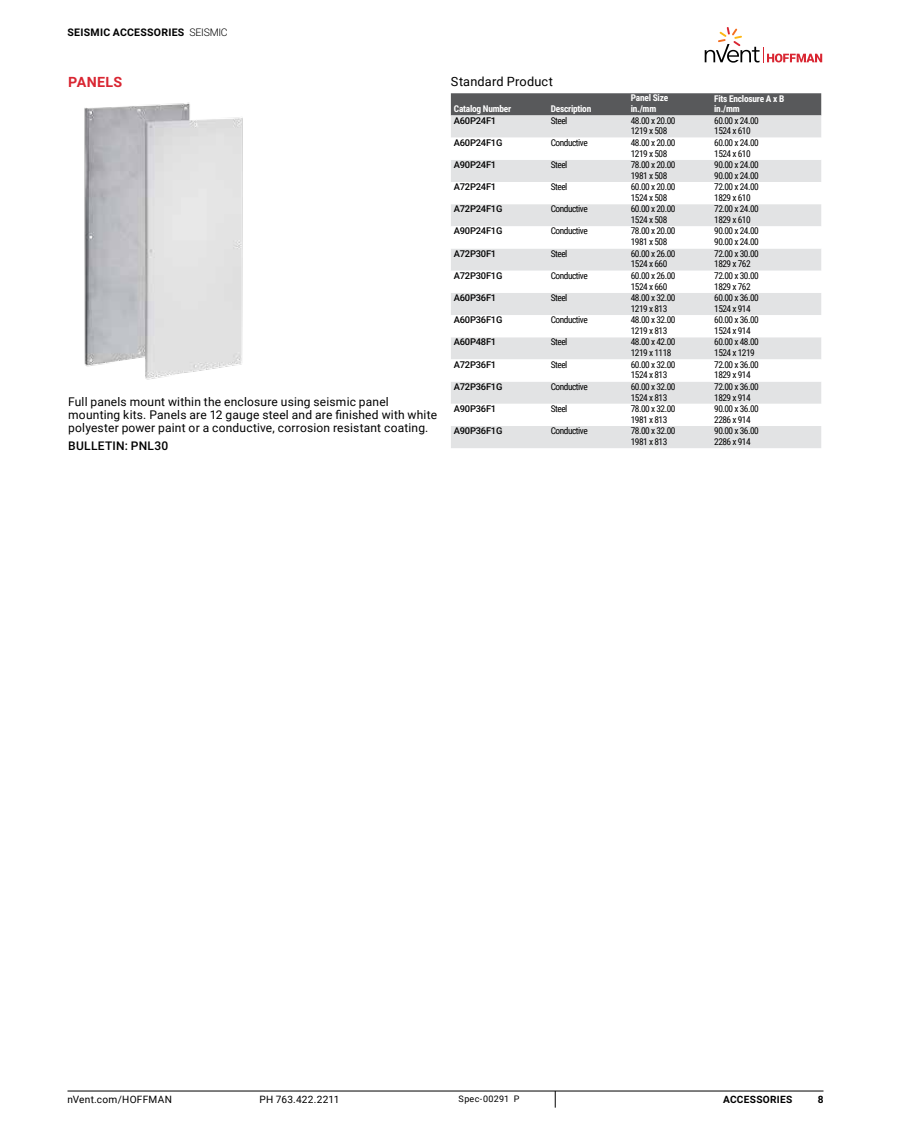
<style>
.page{position:relative;width:918px;height:1134px;background:#fff}
.page>*{position:absolute;margin:0;border:0;box-sizing:border-box;transform-origin:0 0}
.t1{font:700 14.25px "Roboto";letter-spacing:.02em;color:#d92632}
.t2{font:12.75px "Roboto";letter-spacing:.015em;color:#000}
.t3{font:12px/12.8px "Roboto";letter-spacing:.015em;color:#000}
.t4{font:500 12px "Roboto";letter-spacing:.02em;color:#000}
.t5{font:700 10.5px "Roboto";letter-spacing:.025em;color:#000}
.t6{font:10.2px "Roboto";letter-spacing:.025em;color:#000}
.t7{font:700 10.2px "Roboto";letter-spacing:.025em;color:#000}
.t8{font:9.3px/10.8px "Roboto Condensed";letter-spacing:-.05em;color:#000}
.t9{font:500 9.3px "Roboto";letter-spacing:-.025em;color:#000}
.t10{font:700 9.3px/10.8px "Roboto Condensed";letter-spacing:-.025em;color:#fff}
.t11{font:9px "Roboto";letter-spacing:.03em;color:#000}
.s1{font-weight:300}
</style>
<div class="page">
<hr style="left:68px;top:1091px;width:756px;height:1px;background:#000">
<svg style="left:555px;top:1091px;width:1px;height:17px"></svg>
<svg style="left:705px;top:27px;width:117px;height:36px"></svg>
<img style="left:84px;top:102px;width:159px;height:278px">
<div style="left:451px;top:93px;width:370px;height:22px;background:#58595b"></div>
<div style="left:451px;top:115px;width:370px;height:333px;background:#e2e3e4"></div>
<svg style="left:451px;top:138px;width:370px;height:288px"></svg>
<p class="t5" style="left:68px;top:25px;width:162px">SEISM IC ACCESSORIES <span class="s1">SEISMIC</span></p>
<h1 class="t1" style="left:68px;top:72px;width:54px">PANELS</h1>
<p class="t3" style="left:68px;top:395px;width:370px">Full panels mount within the enclosure using seismic panel mounting kits. Panels are 12 gauge steel and are finished with white polyester power paint or a conductive, corrosion resistant coating.</p>
<p class="t4" style="left:68px;top:438px;width:102px">BULLETIN: PNL30</p>
<h2 class="t2" style="left:451px;top:72px;width:103px">Standard Product</h2>
<p class="t10" style="left:454px;top:103px;width:59px">Catalog Number</p>
<p class="t10" style="left:551px;top:103px;width:42px">Description</p>
<p class="t10" style="left:631px;top:92px;width:39px">Panel Size in./mm</p>
<p class="t10" style="left:714px;top:93px;width:72px">Fits Enclosure A x B in./mm</p>
<p class="t9" style="left:454px;top:114px;width:44px">A60P24F1</p>
<p class="t8" style="left:551px;top:115px;width:18px">Steel</p>
<p class="t8" style="left:631px;top:115px;width:46px">48.00 x 20.00<br>1219 x 508</p>
<p class="t8" style="left:714px;top:115px;width:46px">60.00 x 24.00<br>1524 x 610</p>
<p class="t9" style="left:454px;top:136px;width:50px">A60P24F1G</p>
<p class="t8" style="left:551px;top:137px;width:39px">Conductive</p>
<p class="t8" style="left:631px;top:137px;width:46px">48.00 x 20.00<br>1219 x 508</p>
<p class="t8" style="left:714px;top:137px;width:46px">60.00 x 24.00<br>1524 x 610</p>
<p class="t9" style="left:454px;top:158px;width:44px">A90P24F1</p>
<p class="t8" style="left:551px;top:159px;width:18px">Steel</p>
<p class="t8" style="left:631px;top:159px;width:46px">78.00 x 20.00<br>1981 x 508</p>
<p class="t8" style="left:714px;top:159px;width:46px">90.00 x 24.00<br>90.00 x 24.00</p>
<p class="t9" style="left:454px;top:180px;width:44px">A72P24F1</p>
<p class="t8" style="left:551px;top:181px;width:18px">Steel</p>
<p class="t8" style="left:631px;top:181px;width:46px">60.00 x 20.00<br>1524 x 508</p>
<p class="t8" style="left:714px;top:181px;width:46px">72.00 x 24.00<br>1829 x 610</p>
<p class="t9" style="left:454px;top:202px;width:50px">A72P24F1G</p>
<p class="t8" style="left:551px;top:203px;width:39px">Conductive</p>
<p class="t8" style="left:631px;top:203px;width:46px">60.00 x 20.00<br>1524 x 508</p>
<p class="t8" style="left:714px;top:203px;width:46px">72.00 x 24.00<br>1829 x 610</p>
<p class="t9" style="left:454px;top:225px;width:50px">A90P24F1G</p>
<p class="t8" style="left:551px;top:225px;width:39px">Conductive</p>
<p class="t8" style="left:631px;top:225px;width:46px">78.00 x 20.00<br>1981 x 508</p>
<p class="t8" style="left:714px;top:225px;width:46px">90.00 x 24.00<br>90.00 x 24.00</p>
<p class="t9" style="left:454px;top:247px;width:44px">A72P30F1</p>
<p class="t8" style="left:551px;top:248px;width:18px">Steel</p>
<p class="t8" style="left:631px;top:248px;width:46px">60.00 x 26.00<br>1524 x 660</p>
<p class="t8" style="left:714px;top:248px;width:46px">72.00 x 30.00<br>1829 x 762</p>
<p class="t9" style="left:454px;top:269px;width:50px">A72P30F1G</p>
<p class="t8" style="left:551px;top:270px;width:39px">Conductive</p>
<p class="t8" style="left:631px;top:270px;width:46px">60.00 x 26.00<br>1524 x 660</p>
<p class="t8" style="left:714px;top:270px;width:46px">72.00 x 30.00<br>1829 x 762</p>
<p class="t9" style="left:454px;top:291px;width:44px">A60P36F1</p>
<p class="t8" style="left:551px;top:292px;width:18px">Steel</p>
<p class="t8" style="left:631px;top:292px;width:46px">48.00 x 32.00<br>1219 x 813</p>
<p class="t8" style="left:714px;top:292px;width:46px">60.00 x 36.00<br>1524 x 914</p>
<p class="t9" style="left:454px;top:313px;width:50px">A60P36F1G</p>
<p class="t8" style="left:551px;top:314px;width:39px">Conductive</p>
<p class="t8" style="left:631px;top:314px;width:46px">48.00 x 32.00<br>1219 x 813</p>
<p class="t8" style="left:714px;top:314px;width:46px">60.00 x 36.00<br>1524 x 914</p>
<p class="t9" style="left:454px;top:336px;width:44px">A60P48F1</p>
<p class="t8" style="left:551px;top:336px;width:18px">Steel</p>
<p class="t8" style="left:631px;top:336px;width:46px">48.00 x 42.00<br>1219 x 1118</p>
<p class="t8" style="left:714px;top:336px;width:46px">60.00 x 48.00<br>1524 x 1219</p>
<p class="t9" style="left:454px;top:358px;width:44px">A72P36F1</p>
<p class="t8" style="left:551px;top:359px;width:18px">Steel</p>
<p class="t8" style="left:631px;top:359px;width:46px">60.00 x 32.00<br>1524 x 813</p>
<p class="t8" style="left:714px;top:359px;width:46px">72.00 x 36.00<br>1829 x 914</p>
<p class="t9" style="left:454px;top:380px;width:50px">A72P36F1G</p>
<p class="t8" style="left:551px;top:381px;width:39px">Conductive</p>
<p class="t8" style="left:631px;top:381px;width:46px">60.00 x 32.00<br>1524 x 813</p>
<p class="t8" style="left:714px;top:381px;width:46px">72.00 x 36.00<br>1829 x 914</p>
<p class="t9" style="left:454px;top:402px;width:44px">A90P36F1</p>
<p class="t8" style="left:551px;top:403px;width:18px">Steel</p>
<p class="t8" style="left:631px;top:403px;width:46px">78.00 x 32.00<br>1981 x 813</p>
<p class="t8" style="left:714px;top:403px;width:46px">90.00 x 36.00<br>2286 x 914</p>
<p class="t9" style="left:454px;top:424px;width:50px">A90P36F1G</p>
<p class="t8" style="left:551px;top:425px;width:39px">Conductive</p>
<p class="t8" style="left:631px;top:425px;width:46px">78.00 x 32.00<br>1981 x 813</p>
<p class="t8" style="left:714px;top:425px;width:46px">90.00 x 36.00<br>2286 x 914</p>
<p class="t6" style="left:67px;top:1092px;width:106px">nVent.com/HOFFMAN</p>
<p class="t6" style="left:260px;top:1092px;width:81px">PH 763.422.2211</p>
<p class="t11" style="left:459px;top:1092px;width:62px">Spec-00291 P</p>
<p class="t7" style="left:723px;top:1092px;width:70px">ACCESSORIES</p>
<p class="t7" style="left:818px;top:1092px;width:7px">8</p>
</div>
